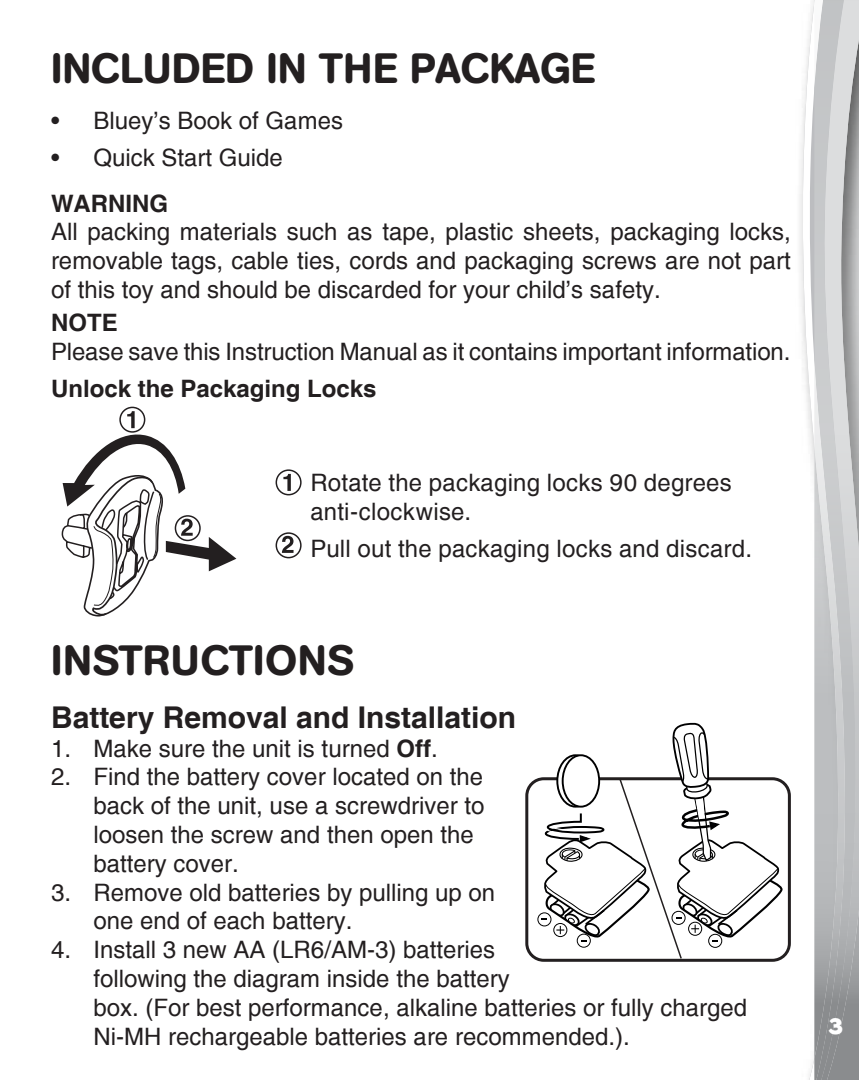
<style>
.page{position:relative;width:859px;height:1080px;background:#fff}
.page>*{position:absolute;margin:0;border:0;box-sizing:border-box;transform-origin:0 0}
.Headline{font:500 42px "AG Book Rounded";color:#231f20}
.point{font:500 42px "AG Book Rounded";letter-spacing:.02em;color:#231f20}
.Subhead_1{font:700 30px "Helvetica";color:#231f20}
.notes{font:24px/28.8px "Helvetica";color:#231f20}
.Headline-2{font:24px/28.8px "Helvetica";color:#231f20;text-align:justify}
.point-2{font:24px/28.8px "Helvetica";letter-spacing:.01em;color:#231f20}
.Headline-3{font:700 24px "Helvetica";color:#231f20}
.t1{font:700 24px "Billy";color:#fff}
.s1{font-weight:700}
</style>
<div class="page">
<svg style="left:802px;top:0;width:12px;height:1080px"></svg>
<img style="left:858px;top:0;width:1px;height:1080px">
<img style="left:848px;top:0;width:10px;height:1080px">
<svg style="left:847px;top:0;width:1px;height:1080px"></svg>
<img style="left:814px;top:0;width:33px;height:1080px">
<div style="left:525px;top:777px;width:266px;height:185px;border:3px solid #231f20;border-radius:17px"></div>
<div style="left:537px;top:912px;width:14px;height:14px;border:1px solid #000001;border-radius:50%"></div>
<svg style="left:542px;top:722px;width:242px;height:238px"></svg>
<div style="left:119px;top:407px;width:26px;height:26px;border:2px solid #231f20;border-radius:50%"></div>
<svg style="left:62px;top:411px;width:174px;height:206px"></svg>
<div style="left:175px;top:515px;width:26px;height:26px;border:2px solid #231f20;border-radius:50%"></div>
<div style="left:276px;top:469px;width:26px;height:26px;border:2px solid #231f20;border-radius:50%"></div>
<svg style="left:283px;top:474px;width:8px;height:17px"></svg>
<svg style="left:282px;top:536px;width:12px;height:17px"></svg>
<div style="left:276px;top:532px;width:26px;height:26px;border:2px solid #231f20;border-radius:50%"></div>
<p class="Headline" style="left:51px;top:44px;width:546px">INCLUDED IN THE PACKAGE</p>
<p class="Headline-2" style="left:51px;top:106px;width:293px">• Bluey’s Book of Games</p>
<p class="Headline-2" style="left:51px;top:143px;width:233px">• Quick Start Guide</p>
<p class="Headline-3" style="left:51px;top:189px;width:119px">WARNING</p>
<p class="Headline-2" style="left:51px;top:218px;width:741px">All packing materials such as tape, plastic sheets, packaging locks, removable tags, cable ties, cords and packaging screws are not part of this toy and should be discarded for your child’s safety.</p>
<p class="Headline-3" style="left:51px;top:308px;width:68px">NOTE</p>
<p class="Headline-2" style="left:51px;top:337px;width:741px">Please save this Instruction Manual as it contains important information.</p>
<p class="Headline-3" style="left:51px;top:374px;width:327px">Unlock the Packaging Locks</p>
<p class="point-2" style="left:310px;top:468px;width:423px">Rotate the packaging locks 90 degrees anti-clockwise.</p>
<p class="point-2" style="left:310px;top:534px;width:443px">Pull out the packaging locks and discard.</p>
<p class="point" style="left:51px;top:636px;width:304px">INSTRUCTIONS</p>
<p class="Subhead_1" style="left:51px;top:699px;width:467px">Battery Removal and Installation</p>
<p class="notes" style="left:51px;top:734px;width:388px">1. Make sure the unit is turned <span class="s1">Off</span>.</p>
<p class="notes" style="left:94px;top:763px;width:392px;text-indent:-43px">2. Find the battery cover located on the back of the unit, use a screwdriver to loosen the screw and then open the battery cover.</p>
<p class="notes" style="left:94px;top:878px;width:403px;text-indent:-43px">3. Remove old batteries by pulling up on one end of each battery.</p>
<p class="notes" style="left:94px;top:936px;width:655px;text-indent:-43px">4. Install 3 new AA (LR6/AM-3) batteries<br>following the diagram inside the battery<br>box. (For best performance, alkaline batteries or fully charged Ni-MH rechargeable batteries are recommended.).</p>
<p class="t1" style="left:828px;top:1013px;width:16px">3</p>
</div>
